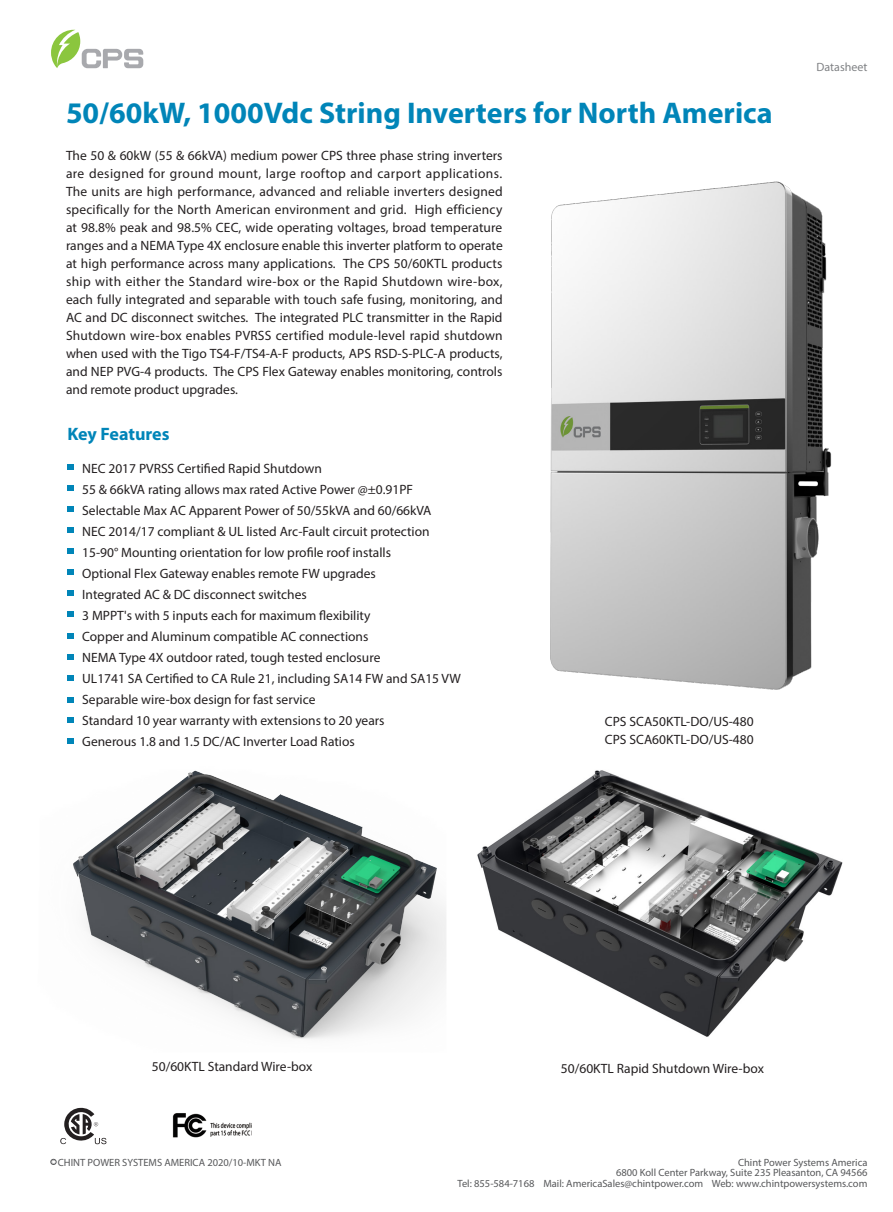
<style>
.page{position:relative;width:893px;height:1212px;background:#fff}
.page>*{position:absolute;margin:0;border:0;box-sizing:border-box;transform-origin:0 0}
.t1{font:700 30px "Myriad Pro";color:#0085b8}
.t2{font:700 18px "Myriad Pro";letter-spacing:-.005em;color:#0085b8}
.t3{font:13.5px/18px "Myriad Pro";color:#231f20;text-align:justify}
.t4{font:12px "Myriad Pro";color:#808285}
.t5{font:10.5px "Myriad Pro";color:#57585a}
</style>
<div class="page">
<svg style="left:51px;top:30px;width:93px;height:38px"></svg>
<img style="left:172px;top:1113px;width:79px;height:25px">
<div style="left:67px;top:464px;width:7px;height:6px;background:#0085b8"></div>
<div style="left:67px;top:485px;width:7px;height:6px;background:#0085b8"></div>
<div style="left:67px;top:506px;width:7px;height:6px;background:#0085b8"></div>
<div style="left:67px;top:527px;width:7px;height:6px;background:#0085b8"></div>
<div style="left:67px;top:548px;width:7px;height:6px;background:#0085b8"></div>
<div style="left:67px;top:569px;width:7px;height:6px;background:#0085b8"></div>
<div style="left:67px;top:590px;width:7px;height:6px;background:#0085b8"></div>
<svg style="left:67px;top:611px;width:6px;height:6px"></svg>
<img style="left:550px;top:181px;width:282px;height:509px">
<img style="left:477px;top:770px;width:366px;height:267px">
<svg style="left:67px;top:633px;width:6px;height:5px"></svg>
<svg style="left:67px;top:654px;width:6px;height:6px"></svg>
<svg style="left:67px;top:675px;width:6px;height:6px"></svg>
<svg style="left:67px;top:697px;width:6px;height:5px"></svg>
<svg style="left:51px;top:1159px;width:5px;height:6px"></svg>
<div style="left:67px;top:717px;width:7px;height:6px;background:#0085b8"></div>
<img style="left:73px;top:770px;width:373px;height:269px">
<svg style="left:60px;top:1107px;width:46px;height:37px"></svg>
<svg style="left:67px;top:738px;width:6px;height:6px"></svg>
<p class="t1" style="left:66px;top:93px;width:708px">50/60kW, 1000Vdc String Inverters for North America</p>
<p class="t3" style="left:66px;top:146px;width:438px">The 50 &amp; 60kW (55 &amp; 66kVA) medium power CPS three phase string inverters are designed for ground mount, large rooftop and carport applications.<br>The units are high performance, advanced and reliable inverters designed specifically for the North American environment and grid. High efficiency at 98.8% peak and 98.5% CEC, wide operating voltages, broad temperature ranges and a NEMA Type 4X enclosure enable this inverter platform to operate at high performance across many applications. The CPS 50/60KTL products ship with either the Standard wire-box or the Rapid Shutdown wire-box, each fully integrated and separable with touch safe fusing, monitoring, and AC and DC disconnect switches. The integrated PLC transmitter in the Rapid Shutdown wire-box enables PVRSS certified module-level rapid shutdown when used with the Tigo TS4-F/TS4-A-F products, APS RSD-S-PLC-A products, and NEP PVG-4 products. The CPS Flex Gateway enables monitoring, controls and remote product upgrades.</p>
<p class="t2" style="left:67px;top:422px;width:104px">Key Features</p>
<p class="t3" style="left:82px;top:459px;width:241px">NEC 2017 PVRSS Certified Rapid Shutdown</p>
<p class="t3" style="left:82px;top:480px;width:332px">55 &amp; 66kVA rating allows max rated Active Power @±0.91PF</p>
<p class="t3" style="left:82px;top:501px;width:351px">Selectable Max AC Apparent Power of 50/55kVA and 60/66kVA</p>
<p class="t3" style="left:82px;top:522px;width:349px">NEC 2014/17 compliant &amp; UL listed Arc-Fault circuit protection</p>
<p class="t3" style="left:82px;top:543px;width:310px">15-90° Mounting orientation for low profile roof installs</p>
<p class="t3" style="left:82px;top:564px;width:295px">Optional Flex Gateway enables remote FW upgrades</p>
<p class="t3" style="left:82px;top:585px;width:226px">Integrated AC &amp; DC disconnect switches</p>
<p class="t3" style="left:82px;top:606px;width:290px">3 MPPT's with 5 inputs each for maximum flexibility</p>
<p class="t3" style="left:82px;top:627px;width:288px">Copper and Aluminum compatible AC connections</p>
<p class="t3" style="left:82px;top:648px;width:300px">NEMA Type 4X outdoor rated, tough tested enclosure</p>
<p class="t3" style="left:82px;top:669px;width:380px">UL1741 SA Certified to CA Rule 21, including SA14 FW and SA15 VW</p>
<p class="t3" style="left:82px;top:690px;width:235px">Separable wire-box design for fast service</p>
<p class="t3" style="left:82px;top:711px;width:304px">Standard 10 year warranty with extensions to 20 years</p>
<p class="t3" style="left:82px;top:732px;width:274px">Generous 1.8 and 1.5 DC/AC Inverter Load Ratios</p>
<p class="t3" style="left:605px;top:713px;width:150px">CPS SCA50KTL-DO/US-480</p>
<p class="t3" style="left:605px;top:731px;width:150px">CPS SCA60KTL-DO/US-480</p>
<p class="t4" style="left:817px;top:60px;width:52px">Datasheet</p>
<p class="t3" style="left:152px;top:1057px;width:162px">50/60KTL Standard Wire-box</p>
<p class="t3" style="left:561px;top:1059px;width:204px">50/60KTL Rapid Shutdown Wire-box</p>
<p class="t5" style="left:58px;top:1155px;width:225px">CHINT POWER SYSTEMS AMERICA 2020/10-MKT NA</p>
<p class="t5" style="left:738px;top:1155px;width:131px">Chint Power Systems America</p>
<p class="t5" style="left:616px;top:1166px;width:253px">6800 Koll Center Parkway, Suite 235 Pleasanton, CA 94566</p>
<p class="t5" style="left:458px;top:1176px;width:411px">Tel: 855-584-7168 Mail: AmericaSales@chintpower.com Web: www.chintpowersystems.com</p>
</div>
